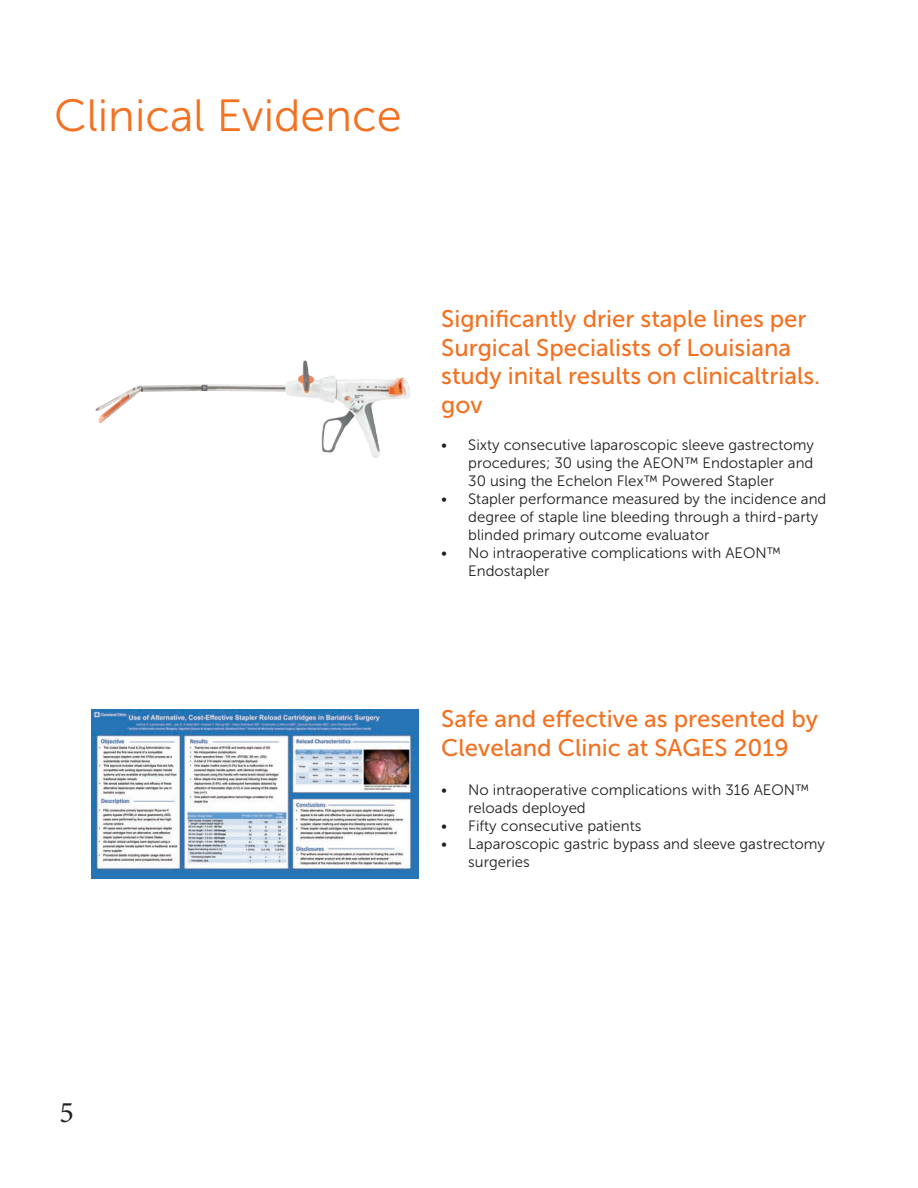
<style>
.page{position:relative;width:918px;height:1188px;background:#fff}
.page>*{position:absolute;margin:0;border:0;box-sizing:border-box;transform-origin:0 0}
.t1{font:45px "Museo Sans 300";color:#f37121}
.t2{font:30px "Minion Pro";color:#231f20}
.t3{font:24px/28.5px "Museo Sans 500";color:#f37121}
.t4{font:15px/18px "Museo Sans 300";color:#231f20}
</style>
<div class="page">
<img style="left:91px;top:709px;width:327px;height:170px">
<img style="left:95px;top:360px;width:315px;height:98px">
<h1 class="t1" style="left:54px;top:92px;width:349px">Clinical Evidence</h1>
<h3 class="t3" style="left:441px;top:305px;width:381px">Significantly drier staple lines per<br>Surgical Specialists of Louisiana study inital results on clinicaltrials. gov</h3>
<p class="t4" style="left:468px;top:436px;width:347px;text-align:justify;text-indent:-27px">• Sixty consecutive laparoscopic sleeve gastrectomy procedures; 30 using the AEON™ Endostapler and 30 using the Echelon Flex™ Powered Stapler</p>
<p class="t4" style="left:468px;top:490px;width:360px;text-indent:-27px">• Stapler performance measured by the incidence and degree of staple line bleeding through a third-party blinded primary outcome evaluator</p>
<p class="t4" style="left:468px;top:544px;width:314px;text-indent:-27px">• No intraoperative complications with AEON™<br>Endostapler</p>
<h3 class="t3" style="left:441px;top:705px;width:378px">Safe and effective as presented by<br>Cleveland Clinic at SAGES 2019</h3>
<p class="t4" style="left:468px;top:781px;width:342px;text-indent:-27px">• No intraoperative complications with 316 AEON™ reloads deployed</p>
<p class="t4" style="left:441px;top:817px;width:202px">• Fifty consecutive patients</p>
<p class="t4" style="left:468px;top:835px;width:358px;text-indent:-27px">• Laparoscopic gastric bypass and sleeve gastrectomy surgeries</p>
<h2 class="t2" style="left:59px;top:1092px;width:16px">5</h2>
</div>
